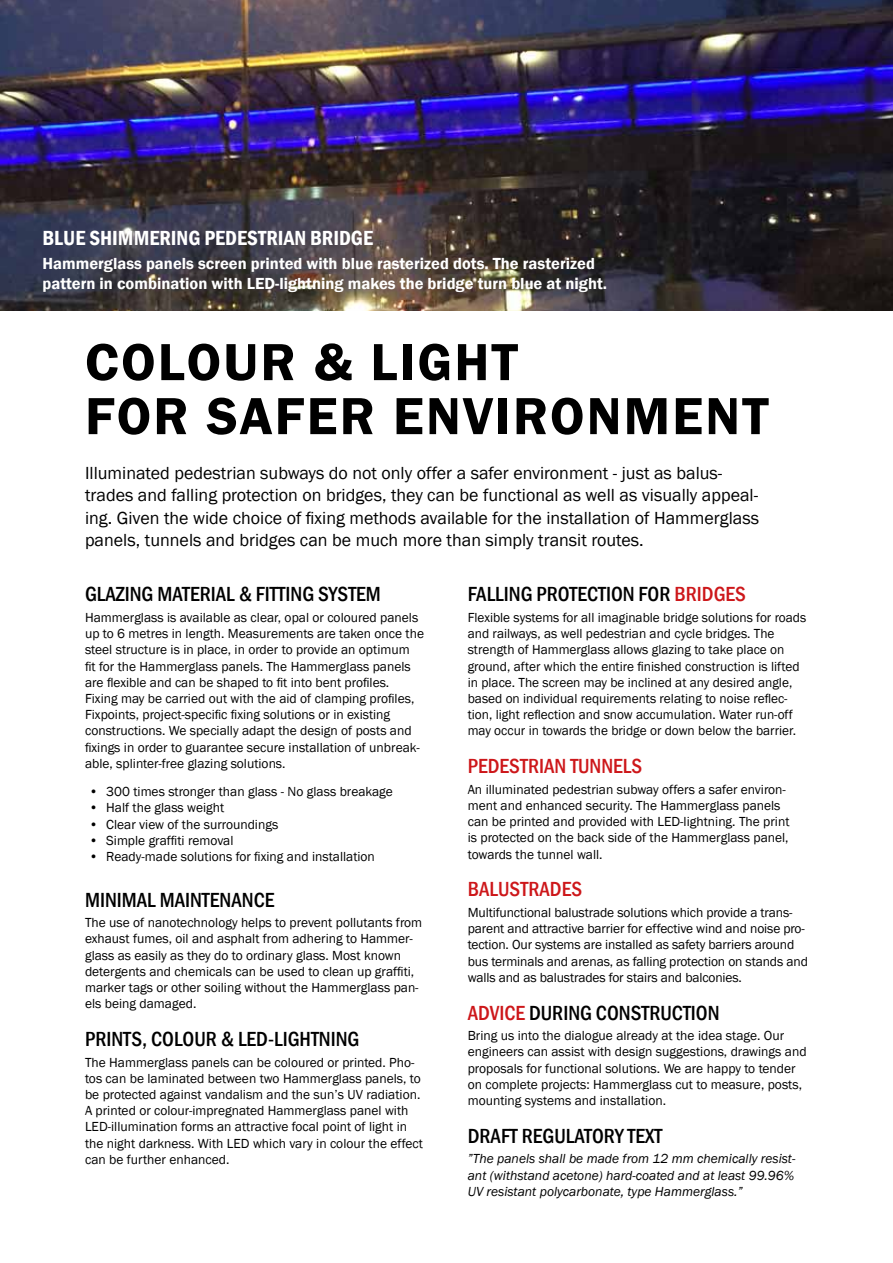
<style>
.page{position:relative;width:893px;height:1263px;background:#fff}
.page>*{position:absolute;margin:0;border:0;box-sizing:border-box;transform-origin:0 0}
.t1{font:600 54px/54px "Franklin Gothic";letter-spacing:.04em;color:#000}
.t2{font:500 condensed 21px "Franklin Gothic";color:#000}
.t3{font:500 condensed 21px "Franklin Gothic";color:#cd171a}
.t4{font:600 condensed 21px "Franklin Gothic";color:#fff}
.t5{font:18px/22.5px "Franklin Gothic";color:#000}
.t6{font:600 16.5px/19.8px "Franklin Gothic";color:#fff}
.t7{font:13.5px/16.2px "Franklin Gothic";color:#000}
.t8{font:italic 13.5px/16.2px "Franklin Gothic";color:#000;text-align:justify}
.s1{color:#cd171a}
.s2{color:#000}
</style>
<div class="page">
<img style="left:0;top:0;width:893px;height:310px">
<h2 class="t4" style="left:43px;top:224px;width:331px">BLUE SHIMMERING PEDESTRIAN BRIDGE</h2>
<p class="t6" style="left:43px;top:254px;width:566px">Hammerglass panels screen printed with blue rasterized dots. The rasterized pattern in combination with LED-lightning makes the bridge turn blue at night.</p>
<h1 class="t1" style="left:85px;top:336px;width:685px">Colour &amp; light<br>For safer environment</h1>
<p class="t5" style="left:85px;top:462px;width:675px">Illuminated pedestrian subways do not only offer a safer environment - just as balus&shy;trades and falling protection on bridges, they can be functional as well as visually appeal&shy;ing. Given the wide choice of fixing methods available for the installation of Hammerglass panels, tunnels and bridges can be much more than simply transit routes.</p>
<h2 class="t2" style="left:85px;top:581px;width:98px">GLAZING MATERIAL</h2>
<h2 class="t2" style="left:239px;top:581px;width:35px">&amp; FITTING</h2>
<h2 class="t2" style="left:318px;top:581px;width:64px">SYSTE M</h2>
<p class="t7" style="left:85px;top:610px;width:341px">Hammerglass is available as clear, opal or coloured panels up to 6 metres in length. Measurements are taken once the steel structure is in place, in order to provide an optimum<br>fit for the Hammerglass panels. The Hammerglass panels are flexible and can be shaped to fit into bent profiles.<br>Fixing may be carried out with the aid of clamping profiles, Fixpoints, project-specific fixing solutions or in existing constructions. We specially adapt the design of posts and fixings in order to guarantee secure installation of unbreak&shy;able, splinter-free glazing solutions.</p>
<p class="t7" style="left:89px;top:784px;width:305px">• 300 times stronger than glass - No glass breakage</p>
<p class="t7" style="left:89px;top:800px;width:136px">• Half the glass weight</p>
<p class="t7" style="left:89px;top:816px;width:190px">• Clear view of the surroundings</p>
<p class="t7" style="left:89px;top:832px;width:146px">• Simple graffiti removal</p>
<p class="t7" style="left:89px;top:849px;width:287px">• Ready-made solutions for fixing and installation</p>
<h2 class="t2" style="left:85px;top:886px;width:191px">MINIMAL MAINTENANCE</h2>
<p class="t7" style="left:85px;top:915px;width:339px">The use of nanotechnology helps to prevent pollutants from exhaust fumes, oil and asphalt from adhering to Hammer&shy;glass as easily as they do to ordinary glass. Most known detergents and chemicals can be used to clean up graffiti, marker tags or other soiling without the Hammerglass pan&shy;els being damaged.</p>
<h2 class="t2" style="left:85px;top:1025px;width:276px">PRINTS, COLOUR &amp; LED-LIGHTNING</h2>
<p class="t7" style="left:85px;top:1054px;width:339px">The Hammerglass panels can be coloured or printed. Pho&shy;tos can be laminated between two Hammerglass panels, to be protected against vandalism and the sun’s UV radiation.<br>A printed or colour-impregnated Hammerglass panel with LED-illumination forms an attractive focal point of light in the night darkness. With LED which vary in colour the effect can be further enhanced.</p>
<h2 class="t2" style="left:468px;top:581px;width:280px">FALLING PROTECTION FOR <span class="s1">BRIDGES</span></h2>
<p class="t7" style="left:468px;top:610px;width:340px">Flexible systems for all imaginable bridge solutions for roads and railways, as well pedestrian and cycle bridges. The strength of Hammerglass allows glazing to take place on ground, after which the entire finished construction is lifted in place. The screen may be inclined at any desired angle, based on individual requirements relating to noise reflec&shy;tion, light reflection and snow accumulation. Water run-off may occur in towards the bridge or down below the barrier.</p>
<h2 class="t3" style="left:468px;top:752px;width:176px">PEDESTRIAN TUNNELS</h2>
<p class="t7" style="left:468px;top:781px;width:323px">An illuminated pedestrian subway offers a safer environ&shy;ment and enhanced security. The Hammerglass panels can be printed and provided with LED-lightning. The print is protected on the back side of the Hammerglass panel, towards the tunnel wall.</p>
<h2 class="t3" style="left:468px;top:876px;width:116px">BALUSTRADES</h2>
<p class="t7" style="left:468px;top:905px;width:342px">Multifunctional balustrade solutions which provide a trans&shy;parent and attractive barrier for effective wind and noise pro&shy;tection. Our systems are installed as safety barriers around bus terminals and arenas, as falling protection on stands and walls and as balustrades for stairs and balconies.</p>
<h2 class="t3" style="left:468px;top:999px;width:73px">ADVICE <span class="s2">DURING</span></h2>
<h2 class="t2" style="left:596px;top:999px;width:12px">CONSTRUCTION</h2>
<p class="t7" style="left:468px;top:1028px;width:340px">Bring us into the dialogue already at the idea stage. Our engineers can assist with design suggestions, drawings and proposals for functional solutions. We are happy to tender on complete projects: Hammerglass cut to measure, posts, mounting systems and installation.</p>
<h2 class="t2" style="left:468px;top:1122px;width:66px">DRAFTREGULATOR</h2>
<h2 class="t2" style="left:615px;top:1122px;width:49px">Y TEXT</h2>
<p class="t8" style="left:468px;top:1151px;width:329px">”The panels shall be made from 12 mm chemically resist&shy;ant (withstand acetone) hard-coated and at least 99.96% UV resistant polycarbonate, type Hammerglass.”</p>
</div>
